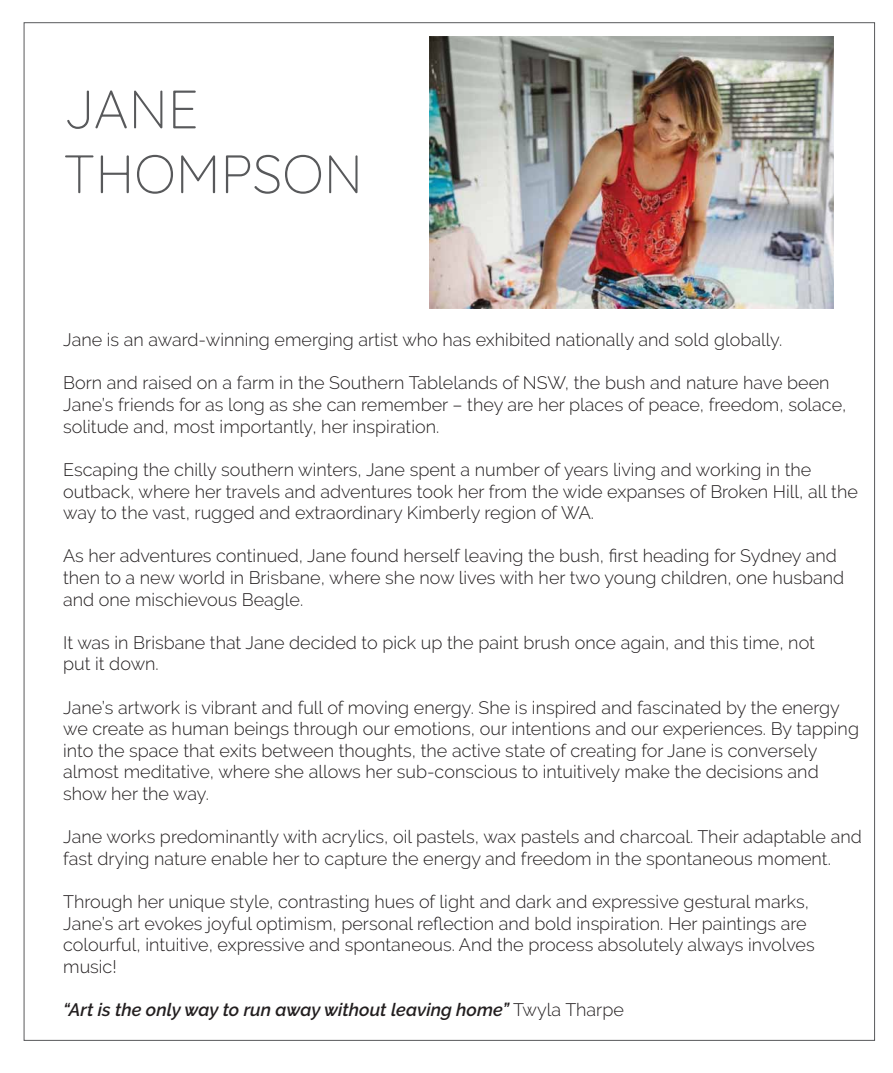
<style>
.page{position:relative;width:893px;height:1073px;background:#fff}
.page>*{position:absolute;margin:0;border:0;box-sizing:border-box;transform-origin:0 0}
.t1{font:300 54px/64.8px "Quicksand";color:#58595b}
.t2{font:300 18px/21.6px "Raleway";color:#231f20}
.t3{font:italic 600 18px "Raleway";color:#231f20}
.s1{font-weight:300;font-style:normal}
</style>
<div class="page">
<img style="left:430px;top:37px;width:404px;height:271px">
<h1 class="t1" style="left:63px;top:71px;width:301px">JANE<br>THOMPSON</h1>
<p class="t2" style="left:63px;top:329px;width:720px">Jane is an award-winning emerging artist who has exhibited nationally and sold globally.</p>
<p class="t2" style="left:63px;top:372px;width:785px">Born and raised on a farm in the Southern Tablelands of NSW, the bush and nature have been<br>Jane’s friends for as long as she can remember – they are her places of peace, freedom, solace, solitude and, most importantly, her inspiration.</p>
<p class="t2" style="left:63px;top:459px;width:796px">Escaping the chilly southern winters, Jane spent a number of years living and working in the outback, where her travels and adventures took her from the wide expanses of Broken Hill, all the way to the vast, rugged and extraordinary Kimberly region of WA.</p>
<p class="t2" style="left:63px;top:545px;width:782px">As her adventures continued, Jane found herself leaving the bush, first heading for Sydney and then to a new world in Brisbane, where she now lives with her two young children, one husband and one mischievous Beagle.</p>
<p class="t2" style="left:63px;top:631px;width:753px">It was in Brisbane that Jane decided to pick up the paint brush once again, and this time, not put it down.</p>
<p class="t2" style="left:63px;top:696px;width:797px">Jane’s artwork is vibrant and full of moving energy. She is inspired and fascinated by the energy we create as human beings through our emotions, our intentions and our experiences. By tapping into the space that exits between thoughts, the active state of creating for Jane is conversely almost meditative, where she allows her sub-conscious to intuitively make the decisions and show her the way.</p>
<p class="t2" style="left:63px;top:826px;width:800px">Jane works predominantly with acrylics, oil pastels, wax pastels and charcoal. Their adaptable and fast drying nature enable her to capture the energy and freedom in the spontaneous moment.</p>
<p class="t2" style="left:63px;top:891px;width:753px">Through her unique style, contrasting hues of light and dark and expressive gestural marks, Jane’s art evokes joyful optimism, personal reflection and bold inspiration. Her paintings are colourful, intuitive, expressive and spontaneous. And the process absolutely always involves music!</p>
<p class="t3" style="left:63px;top:999px;width:562px">“Art is the only way to run away without leaving home” <span class="s1">Twyla Tharpe</span></p>
</div>
